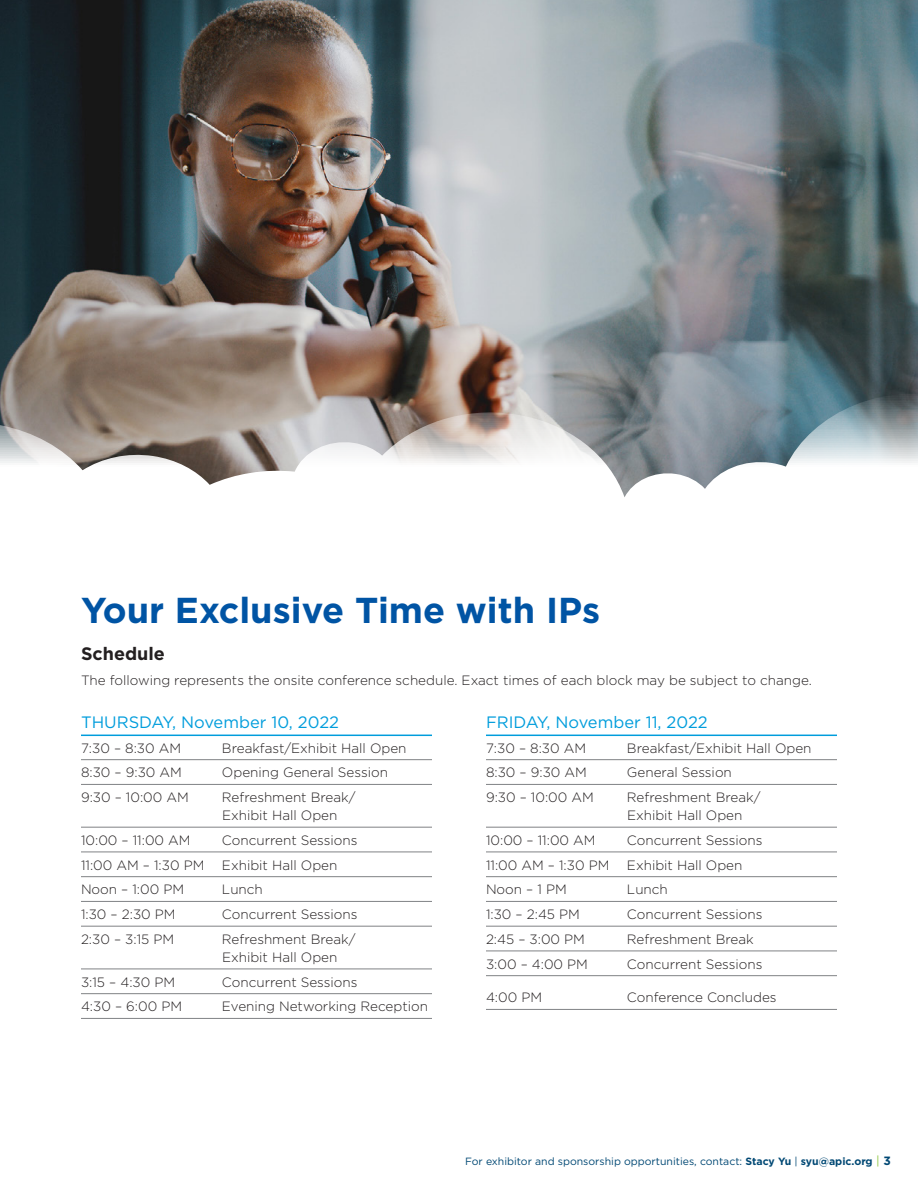
<style>
.page{position:relative;width:918px;height:1188px;background:#fff}
.page>*{position:absolute;margin:0;border:0;box-sizing:border-box;transform-origin:0 0}
.Head{font:700 36px "Gotham";color:#0054a4}
.subhead{font:700 18px "Gotham";color:#231f20}
.body{font:16.5px "Gotham";color:#009ddc}
.body-2{font:300 13.5px/18px "Gotham";color:#231f20}
.t1{font:10.5px "Gotham";color:#004874}
.s1{font-weight:700}
.s2{font-size:12px;color:#8dc63f}
.s3{font-weight:700;font-size:12px}
</style>
<div class="page">
<img style="left:0;top:0;width:918px;height:383px">
<svg style="left:0;top:383px;width:918px;height:469px"></svg>
<hr style="left:81px;top:735px;width:351px;height:1px;background:#009ddc">
<hr style="left:81px;top:759px;width:351px;height:1px;background:#808285">
<hr style="left:81px;top:784px;width:351px;height:1px;background:#808285">
<hr style="left:81px;top:827px;width:351px;height:1px;background:#808285">
<hr style="left:81px;top:852px;width:351px;height:1px;background:#808285">
<hr style="left:81px;top:876px;width:351px;height:1px;background:#808285">
<hr style="left:81px;top:901px;width:351px;height:1px;background:#808285">
<hr style="left:81px;top:926px;width:351px;height:1px;background:#808285">
<hr style="left:81px;top:969px;width:351px;height:1px;background:#808285">
<hr style="left:81px;top:993px;width:351px;height:1px;background:#808285">
<hr style="left:81px;top:1018px;width:351px;height:1px;background:#808285">
<hr style="left:486px;top:735px;width:351px;height:1px;background:#009ddc">
<hr style="left:486px;top:759px;width:351px;height:1px;background:#808285">
<hr style="left:486px;top:784px;width:351px;height:1px;background:#808285">
<hr style="left:486px;top:827px;width:351px;height:1px;background:#808285">
<hr style="left:486px;top:852px;width:351px;height:1px;background:#808285">
<hr style="left:486px;top:876px;width:351px;height:1px;background:#808285">
<hr style="left:486px;top:901px;width:351px;height:1px;background:#808285">
<hr style="left:486px;top:926px;width:351px;height:1px;background:#808285">
<hr style="left:486px;top:951px;width:351px;height:1px;background:#808285">
<hr style="left:486px;top:975px;width:351px;height:1px;background:#808285">
<hr style="left:486px;top:1009px;width:351px;height:1px;background:#808285">
<p class="Head" style="left:81px;top:586px;width:521px">Your Exclusive Time with IPs</p>
<p class="subhead" style="left:81px;top:642px;width:85px">Schedule</p>
<p class="body-2" style="left:81px;top:671px;width:732px">The following represents the onsite conference schedule. Exact times of each block may be subject to change.</p>
<p class="body" style="left:81px;top:711px;width:260px">THURSDAY, November 10, 2022</p>
<p class="body-2" style="left:81px;top:739px;width:102px">7:30 – 8:30 AM</p>
<p class="body-2" style="left:222px;top:739px;width:186px">Breakfast/Exhibit Hall Open</p>
<p class="body-2" style="left:81px;top:763px;width:102px">8:30 – 9:30 AM</p>
<p class="body-2" style="left:222px;top:763px;width:168px">Opening General Session</p>
<p class="body-2" style="left:81px;top:788px;width:109px">9:30 – 10:00 AM</p>
<p class="body-2" style="left:222px;top:788px;width:135px">Refreshment Break/<br>Exhibit Hall Open</p>
<p class="body-2" style="left:81px;top:831px;width:111px">10:00 – 11:00 AM</p>
<p class="body-2" style="left:222px;top:831px;width:137px">Concurrent Sessions</p>
<p class="body-2" style="left:81px;top:856px;width:125px">11:00 AM – 1:30 PM</p>
<p class="body-2" style="left:222px;top:856px;width:117px">Exhibit Hall Open</p>
<p class="body-2" style="left:81px;top:880px;width:105px">Noon – 1:00 PM</p>
<p class="body-2" style="left:222px;top:880px;width:42px">Lunch</p>
<p class="body-2" style="left:81px;top:905px;width:96px">1:30 – 2:30 PM</p>
<p class="body-2" style="left:222px;top:905px;width:137px">Concurrent Sessions</p>
<p class="body-2" style="left:81px;top:930px;width:95px">2:30 – 3:15 PM</p>
<p class="body-2" style="left:222px;top:930px;width:135px">Refreshment Break/<br>Exhibit Hall Open</p>
<p class="body-2" style="left:81px;top:973px;width:96px">3:15 – 4:30 PM</p>
<p class="body-2" style="left:222px;top:973px;width:137px">Concurrent Sessions</p>
<p class="body-2" style="left:81px;top:997px;width:103px">4:30 – 6:00 PM</p>
<p class="body-2" style="left:222px;top:997px;width:208px">Evening Networking Reception</p>
<p class="body" style="left:486px;top:711px;width:223px">FRIDAY, November 11, 2022</p>
<p class="body-2" style="left:486px;top:739px;width:102px">7:30 – 8:30 AM</p>
<p class="body-2" style="left:627px;top:739px;width:186px">Breakfast/Exhibit Hall Open</p>
<p class="body-2" style="left:486px;top:763px;width:102px">8:30 – 9:30 AM</p>
<p class="body-2" style="left:627px;top:763px;width:106px">General Session</p>
<p class="body-2" style="left:486px;top:788px;width:109px">9:30 – 10:00 AM</p>
<p class="body-2" style="left:627px;top:788px;width:135px">Refreshment Break/<br>Exhibit Hall Open</p>
<p class="body-2" style="left:486px;top:831px;width:111px">10:00 – 11:00 AM</p>
<p class="body-2" style="left:627px;top:831px;width:137px">Concurrent Sessions</p>
<p class="body-2" style="left:486px;top:856px;width:125px">11:00 AM – 1:30 PM</p>
<p class="body-2" style="left:627px;top:856px;width:117px">Exhibit Hall Open</p>
<p class="body-2" style="left:486px;top:880px;width:82px">Noon – 1 PM</p>
<p class="body-2" style="left:627px;top:880px;width:42px">Lunch</p>
<p class="body-2" style="left:486px;top:905px;width:95px">1:30 – 2:45 PM</p>
<p class="body-2" style="left:627px;top:905px;width:137px">Concurrent Sessions</p>
<p class="body-2" style="left:486px;top:930px;width:100px">2:45 – 3:00 PM</p>
<p class="body-2" style="left:627px;top:930px;width:128px">Refreshment Break</p>
<p class="body-2" style="left:486px;top:955px;width:104px">3:00 – 4:00 PM</p>
<p class="body-2" style="left:627px;top:955px;width:137px">Concurrent Sessions</p>
<p class="body-2" style="left:486px;top:988px;width:58px">4:00 PM</p>
<p class="body-2" style="left:627px;top:988px;width:151px">Conference Concludes</p>
<p class="t1" style="left:465px;top:1155px;width:427px">For exhibitor and sponsorship opportunities, contact: <span class="s1">Stacy Yu</span> | <span class="s1">syu@apic.org</span> <span class="s2">|</span> <span class="s3">3</span></p>
</div>
